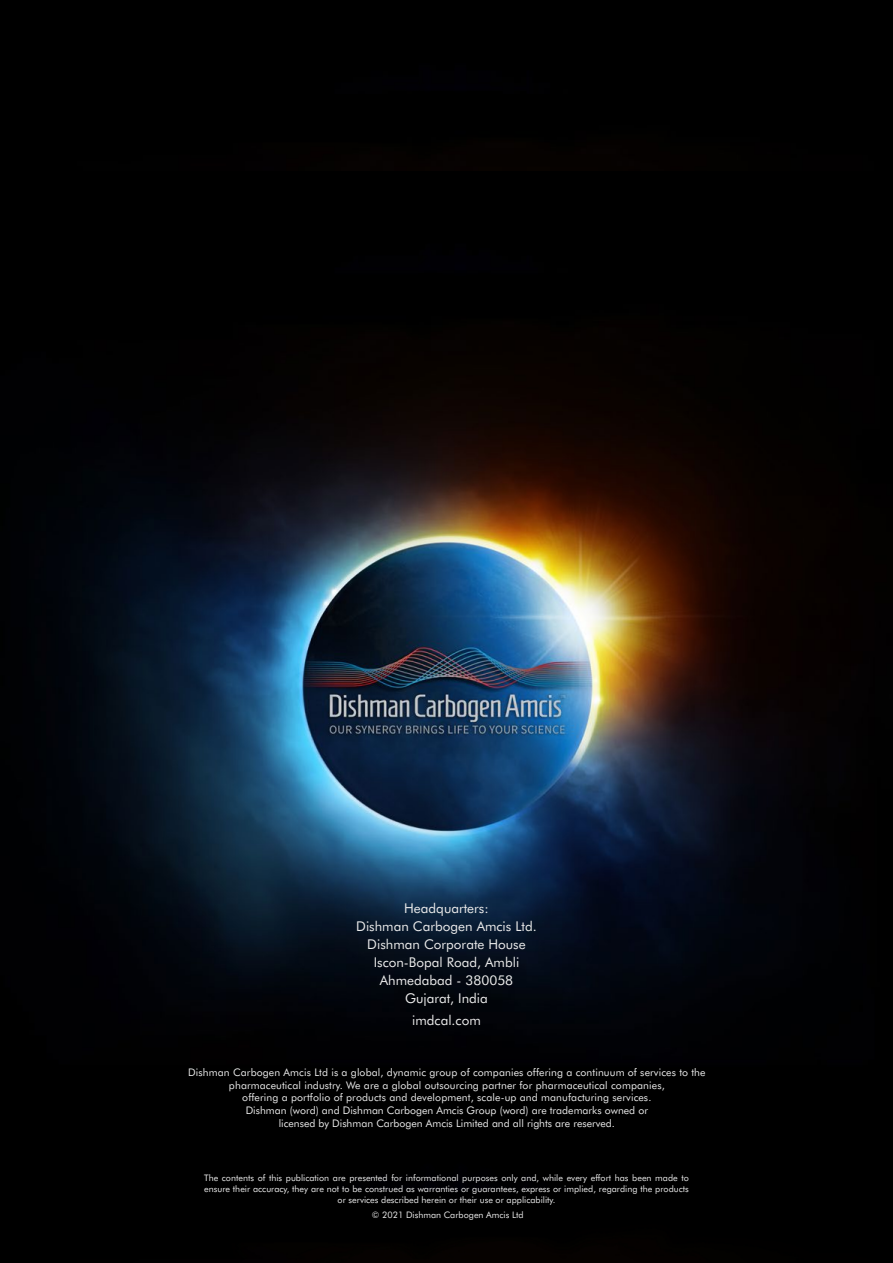
<style>
.page{position:relative;width:893px;height:1263px;background:#fff}
.page>*{position:absolute;margin:0;border:0;box-sizing:border-box;transform-origin:0 0}
.t1{font:13.5px/18px "Futura BT";color:#ebebeb;text-align:center}
.t2{font:10.5px/12.6px "Futura BT";letter-spacing:.01em;color:#ebebeb;text-align:center}
.t3{font:9px/10.8px "Futura BT";color:#ebebeb;text-align:center}
</style>
<div class="page">
<div style="left:0;top:0;width:893px;height:171px;background:#000"></div>
<img style="left:0;top:171px;width:893px;height:919px">
<div style="left:0;top:1090px;width:893px;height:173px;background:#000"></div>
<p class="t1" style="left:356px;top:899px;width:182px">Headquarters:<br>Dishman Carbogen Amcis Ltd.<br>Dishman Corporate House<br>Iscon-Bopal Road, Ambli<br>Ahmedabad - 380058<br>Gujarat, India</p>
<p class="t1" style="left:412px;top:1011px;width:70px">imdcal.com</p>
<p class="t2" style="left:188px;top:1066px;width:519px">Dishman Carbogen Amcis Ltd is a global, dynamic group of companies offering a continuum of services to the pharmaceutical industry. We are a global outsourcing partner for pharmaceutical companies,<br>offering a portfolio of products and development, scale-up and manufacturing services.<br>Dishman (word) and Dishman Carbogen Amcis Group (word) are trademarks owned or<br>licensed by Dishman Carbogen Amcis Limited and all rights are reserved.</p>
<p class="t3" style="left:204px;top:1172px;width:486px">The contents of this publication are presented for informational purposes only and, while every effort has been made to ensure their accuracy, they are not to be construed as warranties or guarantees, express or implied, regarding the products or services described herein or their use or applicability.</p>
<p class="t3" style="left:372px;top:1209px;width:153px">© 2021 Dishman Carbogen Amcis Ltd</p>
</div>
